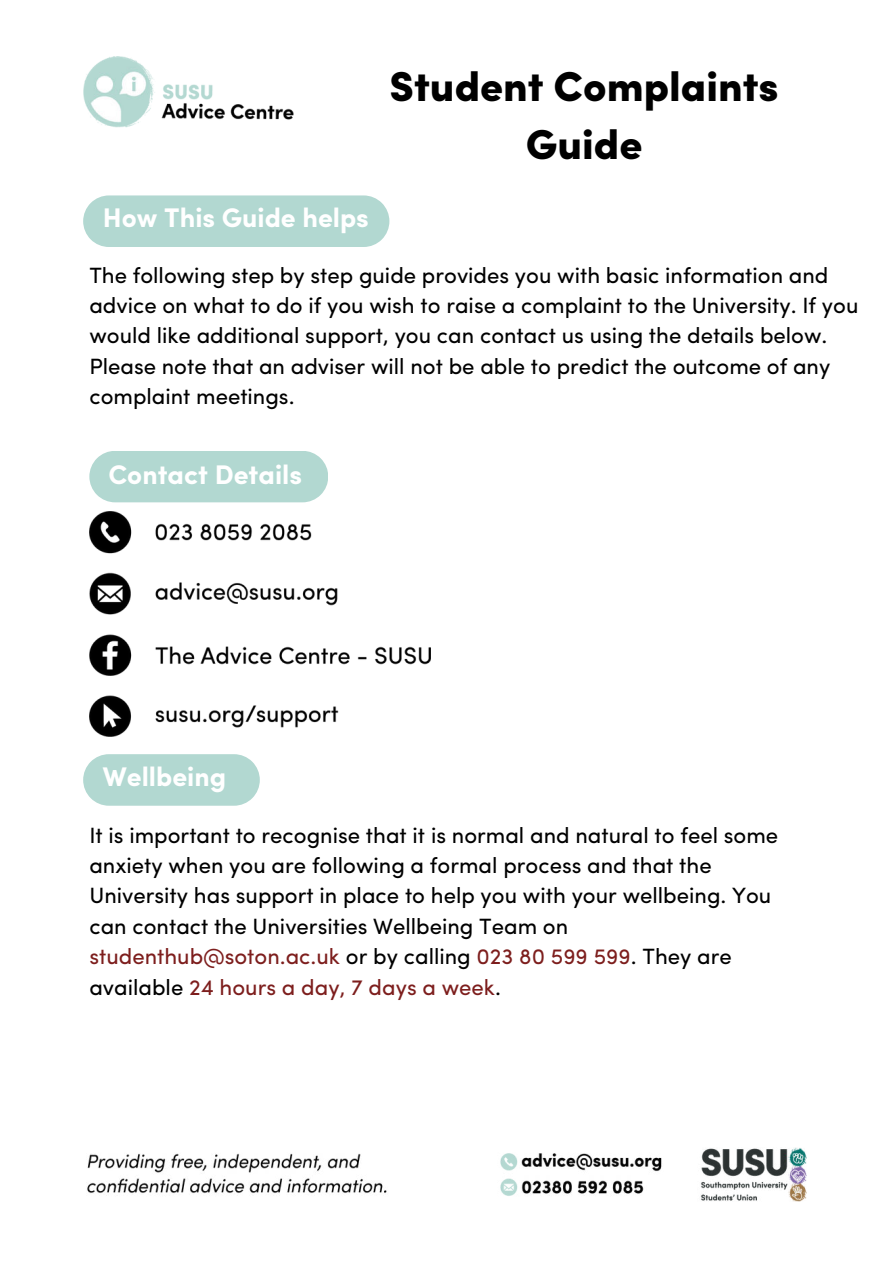
<style>
.page{position:relative;width:894px;height:1276px;background:#fff}
.page>*{position:absolute;margin:0;border:0;box-sizing:border-box;transform-origin:0 0}
.t1{font:900 41.85px/57.9px "Sofia Pro";color:#000;text-align:center}
.t2{font:700 27px "Sofia Pro";color:#fff}
.t3{font:22.2px/30.3px "Sofia Pro";color:#000}
.s1{color:#7d1e1d}
</style>
<div class="page">
<img style="left:83px;top:57px;width:211px;height:71px">
<img style="left:87px;top:1147px;width:719px;height:54px">
<img style="left:89px;top:511px;width:341px;height:225px">
<div style="left:83px;top:195px;width:306px;height:52px;background:#b2d8d1"></div>
<div style="left:89px;top:451px;width:239px;height:51px;background:#b2d8d1"></div>
<svg style="left:83px;top:754px;width:177px;height:52px"></svg>
<p class="t2" style="left:103px;top:197px;width:267px">How This Guide helps</p>
<h1 class="t1" style="left:389px;top:55px;width:390px">Student Complaints<br>Guide</h1>
<p class="t3" style="left:89px;top:258px;width:770px">The following step by step guide provides you with basic information and advice on what to do if you wish to raise a complaint to the University. If you would like additional support, you can contact us using the details below.<br>Please note that an adviser will not be able to predict the outcome of any complaint meetings.</p>
<p class="t2" style="left:108px;top:453px;width:195px">Contact Details</p>
<p class="t2" style="left:103px;top:756px;width:125px">Wellbeing</p>
<p class="t3" style="left:89px;top:818px;width:690px">It is important to recognise that it is normal and natural to feel some anxiety when you are following a formal process and that the University has support in place to help you with your wellbeing. You can contact the Universities Wellbeing Team on <span class="s1">studenthub@soton.ac.uk</span> or by calling <span class="s1">023 80 599 599</span>. They are available <span class="s1">24 hours a day, 7 days a week</span>.</p>
</div>
